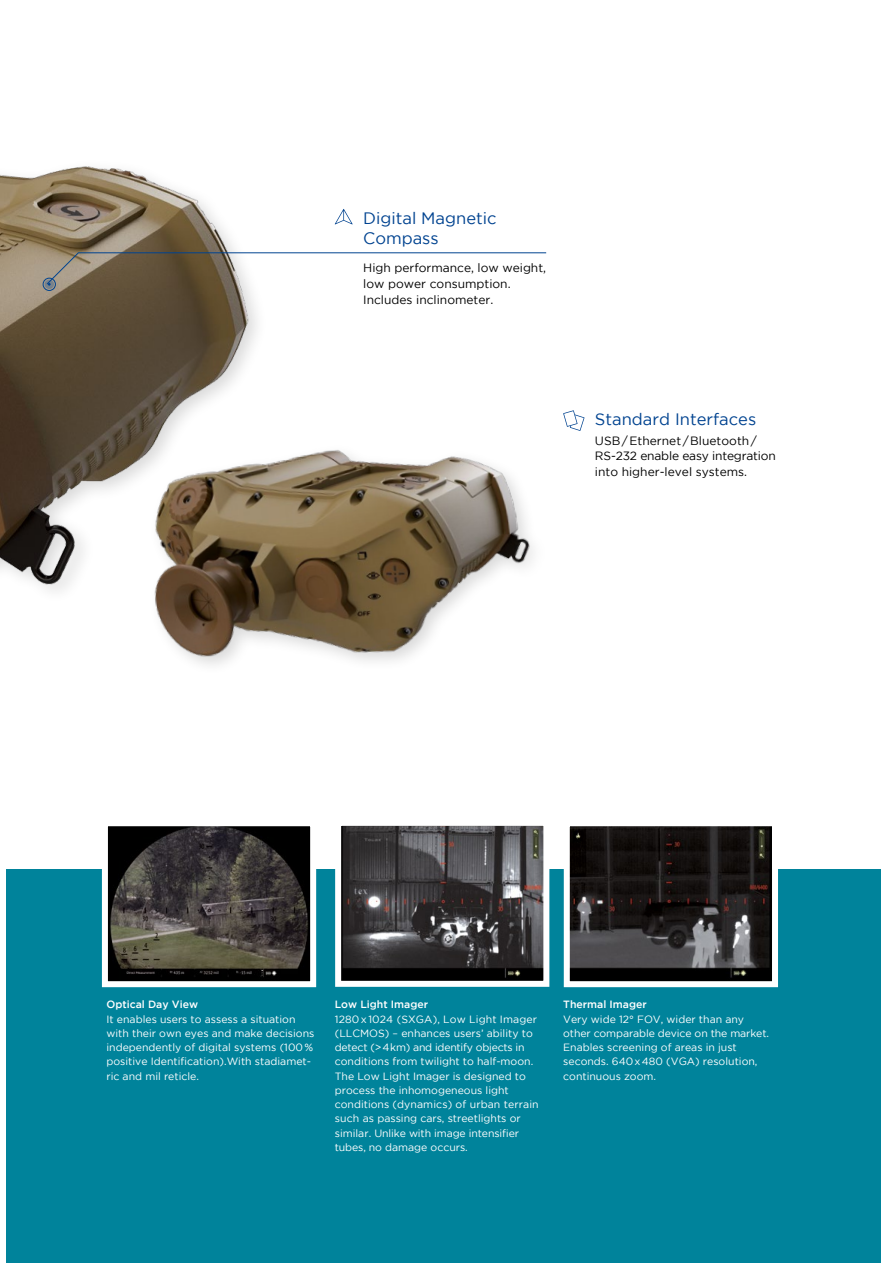
<style>
.page{position:relative;width:881px;height:1263px;background:#fff}
.page>*{position:absolute;margin:0;border:0;box-sizing:border-box;transform-origin:0 0}
.t1{font:16.5px/19.8px "Gotham";color:#004390}
.t2{font:12px/15.8px "Gotham";color:#000}
.t3{font:10.5px/14.2px "Gotham";color:#fff}
.t4{font:500 10.5px "Gotham";color:#fff}
</style>
<div class="page">
<img style="left:0;top:166px;width:257px;height:413px">
<img style="left:30px;top:348px;width:555px;height:317px">
<div style="left:0;top:870px;width:880px;height:393px;background:#00839b"></div>
<svg style="left:99px;top:826px;width:220px;height:162px;background:#4e4d4a"></svg>
<svg style="left:560px;top:826px;width:220px;height:162px;background:#403f40"></svg>
<svg style="left:332px;top:825px;width:220px;height:162px;background:#58585a"></svg>
<div style="left:43px;top:278px;width:13px;height:13px;border:1px solid #004390;border-radius:50%"></div>
<svg style="left:45px;top:280px;width:9px;height:9px"></svg>
<svg style="left:335px;top:209px;width:17px;height:15px"></svg>
<svg style="left:563px;top:410px;width:21px;height:21px"></svg>
<svg style="left:46px;top:252px;width:500px;height:34px"></svg>
<div style="left:0;top:867px;width:6px;height:396px;background:#fff"></div>
<h1 class="t1" style="left:363px;top:208px;width:135px">Digital Magnetic<br>Compass</h1>
<p class="t2" style="left:363px;top:260px;width:184px">High performance, low weight, low power consumption.<br>Includes inclinometer.</p>
<h1 class="t1" style="left:594px;top:408px;width:163px">Standard Interfaces</h1>
<p class="t2" style="left:594px;top:432px;width:182px">USB/Ethernet/Bluetooth/<br>RS-232 enable easy integration into higher-level systems.</p>
<p class="t4" style="left:106px;top:999px;width:93px">Optical Day View</p>
<p class="t3" style="left:106px;top:1012px;width:209px">It enables users to assess a situation with their own eyes and make decisions independently of digital systems (100% positive Identification).With stadiamet&shy;ric and mil reticle.</p>
<p class="t4" style="left:334px;top:999px;width:95px">Low Light Imager</p>
<p class="t3" style="left:334px;top:1012px;width:205px">1280 x 1024 (SXGA), Low Light Imager (LLCMOS) – enhances users’ ability to detect (&gt;4km) and identify objects in conditions from twilight to half-moon.<br>The Low Light Imager is designed to process the inhomogeneous light conditions (dynamics) of urban terrain such as passing cars, streetlights or similar. Unlike with image intensifier tubes, no damage occurs.</p>
<p class="t4" style="left:563px;top:999px;width:85px">Thermal Imager</p>
<p class="t3" style="left:563px;top:1012px;width:207px">Very wide 12° FOV, wider than any other comparable device on the market.<br>Enables screening of areas in just seconds. 640x480 (VGA) -resolution, continuous zoom.</p>
</div>
